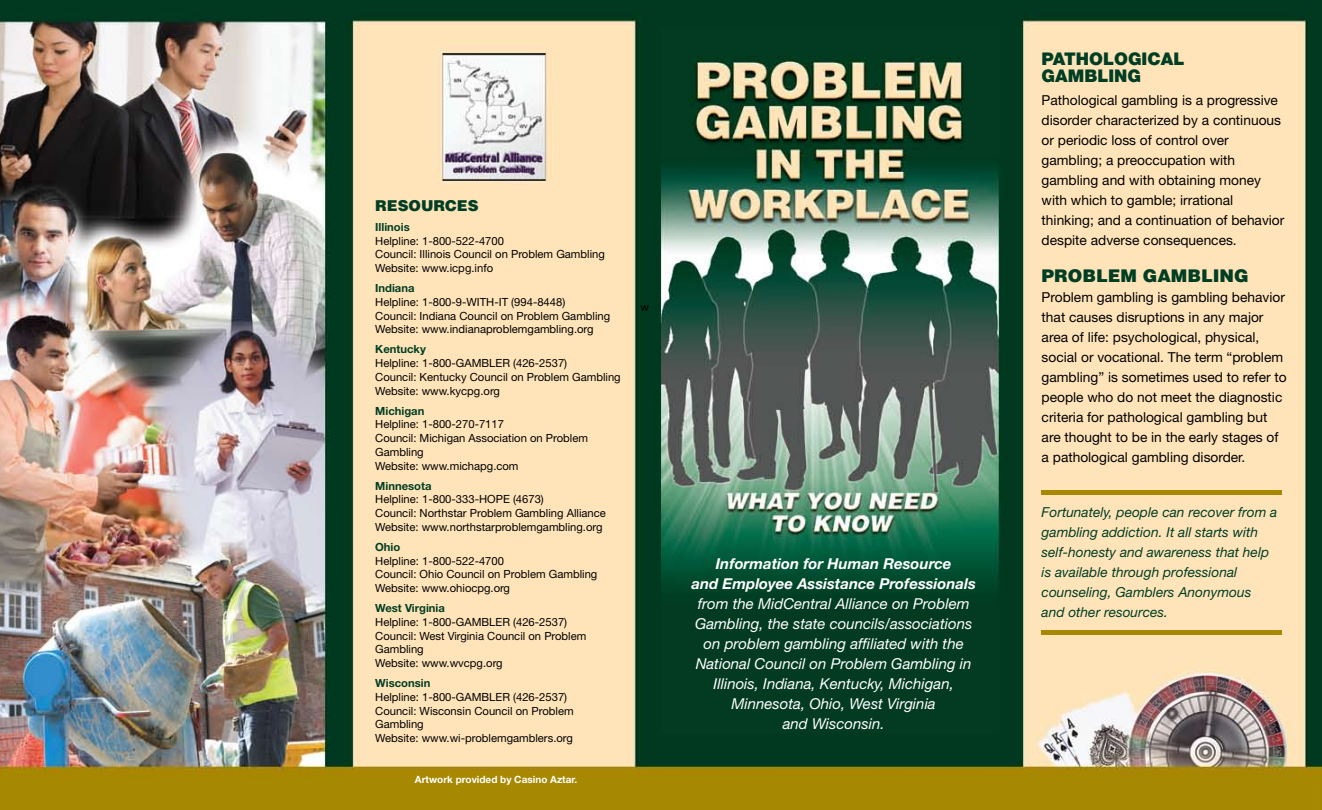
<style>
.page{position:relative;width:1322px;height:810px;background:#fff}
.page>*{position:absolute;margin:0;border:0;box-sizing:border-box;transform-origin:0 0}
.t1{font:900 17.5px/17.5px "Helvetica Neue";color:#003e23}
.t2{font:900 17.5px "Helvetica";color:#003e23}
.t3{font:italic 15px/20px "Helvetica Neue";color:#fff;text-align:center}
.t4{font:italic 700 15px/20px "Helvetica Neue";color:#fff;text-align:center}
.t5{font:900 15px "Helvetica";color:#003e23}
.t6{font:13.75px/20px "Helvetica Neue";color:#000}
.t7{font:italic 13.75px/20px "Helvetica Neue";color:#003e23}
.t8{font:11.25px/13.8px "Helvetica Neue";color:#000}
.t9{font:700 11.25px "Helvetica Neue";color:#003e23}
.t10{font:700 10px "Helvetica Neue";color:#fff}
</style>
<div class="page">
<img style="left:0;top:0;width:1322px;height:810px">
<hr style="left:1042px;top:491px;width:240px;height:4px;background:#a88701">
<div style="left:1042px;top:630px;width:240px;height:5px;background:#a88701"></div>
<h2 class="t5" style="left:375px;top:196px;width:105px">RESOURCES</h2>
<p class="t9" style="left:375px;top:220px;width:36px">Illinois</p>
<p class="t8" style="left:375px;top:234px;width:231px">Helpline: 1-800-522-4700<br>Council: Illinois Council on Problem Gambling<br>Website: www.icpg.info</p>
<p class="t9" style="left:375px;top:281px;width:41px">Indiana</p>
<p class="t8" style="left:375px;top:295px;width:237px">Helpline: 1-800-9-WITH-IT (994-8448)<br>Council: Indiana Council on Problem Gambling<br>Website: www.indianaproblemgambling.org</p>
<p class="t9" style="left:375px;top:342px;width:52px">Kentucky</p>
<p class="t8" style="left:375px;top:356px;width:247px">Helpline: 1-800-GAMBLER (426-2537)<br>Council: Kentucky Council on Problem Gambling<br>Website: www.kycpg.org</p>
<p class="t9" style="left:375px;top:404px;width:51px">Michigan</p>
<p class="t8" style="left:375px;top:417px;width:214px">Helpline: 1-800-270-7117<br>Council: Michigan Association on Problem<br>Gambling<br>Website: www.michapg.com</p>
<p class="t9" style="left:375px;top:479px;width:58px">Minnesota</p>
<p class="t8" style="left:375px;top:492px;width:232px">Helpline: 1-800-333-HOPE (4673)<br>Council: Northstar Problem Gambling Alliance<br>Website: www.northstarproblemgambling.org</p>
<p class="t9" style="left:375px;top:540px;width:27px">Ohio</p>
<p class="t8" style="left:375px;top:554px;width:224px">Helpline: 1-800-522-4700<br>Council: Ohio Council on Problem Gambling<br>Website: www.ohiocpg.org</p>
<p class="t9" style="left:375px;top:601px;width:71px">West Virginia</p>
<p class="t8" style="left:375px;top:615px;width:213px">Helpline: 1-800-GAMBLER (426-2537)<br>Council: West Virginia Council on Problem<br>Gambling<br>Website: www.wvcpg.org</p>
<p class="t9" style="left:375px;top:676px;width:57px">Wisconsin</p>
<p class="t8" style="left:375px;top:690px;width:200px">Helpline: 1-800-GAMBLER (426-2537)<br>Council: Wisconsin Council on Problem<br>Gambling<br>Website: www.wi-problemgamblers.org</p>
<p class="t10" style="left:415px;top:774px;width:164px">Artwork provided by Casino Aztar.</p>
<p class="t8" style="left:640px;top:300px;width:10px">w</p>
<h2 class="t4" style="left:691px;top:553px;width:286px">Information for Human Resource<br>and Employee Assistance Professionals</h2>
<p class="t3" style="left:695px;top:593px;width:279px">from the MidCentral Alliance on Problem Gambling, the state councils/associations on problem gambling affiliated with the National Council on Problem Gambling in Illinois, Indiana, Kentucky, Michigan, Minnesota, Ohio, West Virginia<br>and Wisconsin.</p>
<h1 class="t1" style="left:1041px;top:50px;width:144px">PATHOLOGICAL<br>GAMBLING</h1>
<p class="t6" style="left:1041px;top:90px;width:244px">Pathological gambling is a progressive disorder characterized by a continuous or periodic loss of control over gambling; a preoccupation with gambling and with obtaining money with which to gamble; irrational thinking; and a continuation of behavior despite adverse consequences.</p>
<h1 class="t2" style="left:1041px;top:264px;width:209px">PROBLEM GAMBLING</h1>
<p class="t6" style="left:1041px;top:287px;width:247px">Problem gambling is gambling behavior that causes disruptions in any major area of life: psychological, physical, social or vocational. The term “problem gambling” is sometimes used to refer to people who do not meet the diagnostic criteria for pathological gambling but are thought to be in the early stages of a pathological gambling disorder.</p>
<p class="t7" style="left:1041px;top:502px;width:237px">Fortunately, people can recover from a gambling addiction. It all starts with self-honesty and awareness that help is available through professional counseling, Gamblers Anonymous and other resources.</p>
</div>
